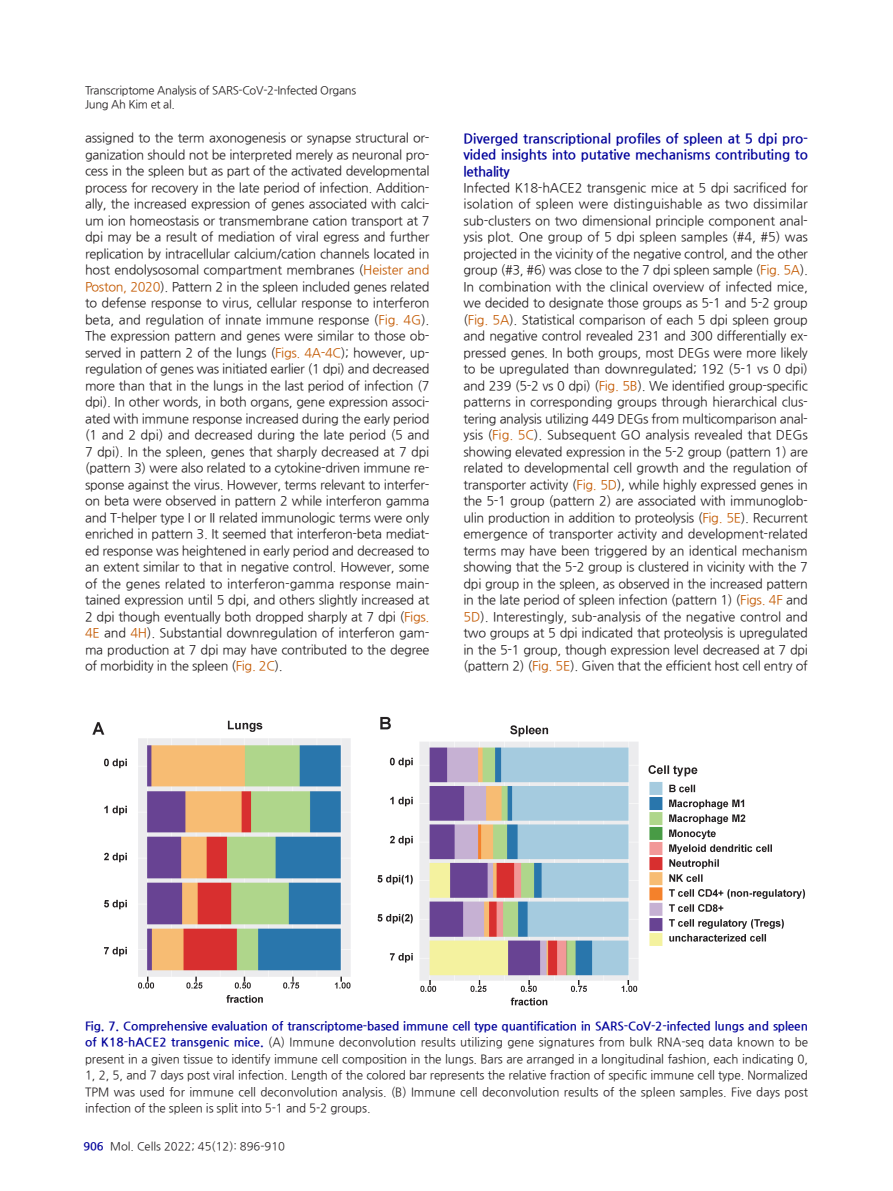
<style>
.page{position:relative;width:893px;height:1191px;background:#fff}
.page>*{position:absolute;margin:0;border:0;box-sizing:border-box;transform-origin:0 0}
._1__제목_2nd{font:700 13.5px/16.5px "Nanum Gothic";letter-spacing:-.01em;color:#00009a;text-align:justify}
.본문{font:12.75px/16.5px "Nanum Gothic";letter-spacing:-.025em;color:#231f20;text-align:justify}
.그림설명{font:12px/16.5px "Nanum Gothic";letter-spacing:-.01em;color:#231f20;text-align:justify}
.t1{font:11.25px/13.5px "Nanum Gothic";letter-spacing:-.025em;color:#231f20}
.t2{font:11.25px "Nanum Gothic";color:#221e1f}
.s1{color:#c35900}
.s2{font-weight:700;color:#00009a}
</style>
<div class="page">
<img style="left:92px;top:716px;width:713px;height:290px">
<p class="t1" style="left:85px;top:84px;width:273px">Transcriptome Analysis of SARS-CoV-2-Infected Organs<br>Jung Ah Kim et al.</p>
<p class="본문" style="left:85px;top:130px;width:346px">assigned to the term axonogenesis or synapse structural or&shy;ganization should not be interpreted merely as neuronal pro&shy;cess in the spleen but as part of the activated developmental process for recovery in the late period of infection. Addition&shy;ally, the increased expression of genes associated with calci&shy;um ion homeostasis or transmembrane cation transport at 7 dpi may be a result of mediation of viral egress and further replication by intracellular calcium/cation channels located in host endolysosomal compartment membranes (<span class="s1">Heister and Poston, 2020</span>). Pattern 2 in the spleen included genes related to defense response to virus, cellular response to interferon beta, and regulation of innate immune response (<span class="s1">Fig. 4G</span>).<br>The expression pattern and genes were similar to those ob&shy;served in pattern 2 of the lungs (<span class="s1">Figs. 4A-4C</span>); however, up&shy;regulation of genes was initiated earlier (1 dpi) and decreased more than that in the lungs in the last period of infection (7 dpi). In other words, in both organs, gene expression associ&shy;ated with immune response increased during the early period (1 and 2 dpi) and decreased during the late period (5 and 7 dpi). In the spleen, genes that sharply decreased at 7 dpi (pattern 3) were also related to a cytokine-driven immune re&shy;sponse against the virus. However, terms relevant to interfer&shy;on beta were observed in pattern 2 while interferon gamma and T-helper type I or II related immunologic terms were only enriched in pattern 3. It seemed that interferon-beta mediat&shy;ed response was heightened in early period and decreased to an extent similar to that in negative control. However, some of the genes related to interferon-gamma response main&shy;tained expression until 5 dpi, and others slightly increased at 2 dpi though eventually both dropped sharply at 7 dpi (<span class="s1">Figs.<br>4E</span> and <span class="s1">4H</span>). Substantial downregulation of interferon gam&shy;ma production at 7 dpi may have contributed to the degree of morbidity in the spleen (<span class="s1">Fig. 2C</span>).</p>
<p class="_1__제목_2nd" style="left:463px;top:130px;width:346px">Diverged transcriptional profiles of spleen at 5 dpi pro&shy;vided insights into putative mechanisms contributing to lethality</p>
<p class="본문" style="left:463px;top:179px;width:346px">Infected K18-hACE2 transgenic mice at 5 dpi sacrificed for isolation of spleen were distinguishable as two dissimilar sub-clusters on two dimensional principle component anal&shy;ysis plot. One group of 5 dpi spleen samples (#4, #5) was projected in the vicinity of the negative control, and the other group (#3, #6) was close to the 7 dpi spleen sample (<span class="s1">Fig. 5A</span>).<br>In combination with the clinical overview of infected mice, we decided to designate those groups as 5-1 and 5-2 group (<span class="s1">Fig. 5A</span>). Statistical comparison of each 5 dpi spleen group and negative control revealed 231 and 300 differentially ex&shy;pressed genes. In both groups, most DEGs were more likely to be upregulated than downregulated; 192 (5-1 vs 0 dpi) and 239 (5-2 vs 0 dpi) (<span class="s1">Fig. 5B</span>). We identified group-specific patterns in corresponding groups through hierarchical clus&shy;tering analysis utilizing 449 DEGs from multicomparison anal&shy;ysis (<span class="s1">Fig. 5C</span>). Subsequent GO analysis revealed that DEGs showing elevated expression in the 5-2 group (pattern 1) are related to developmental cell growth and the regulation of transporter activity (<span class="s1">Fig. 5D</span>), while highly expressed genes in the 5-1 group (pattern 2) are associated with immunoglob&shy;ulin production in addition to proteolysis (<span class="s1">Fig. 5E</span>). Recurrent emergence of transporter activity and development-related terms may have been triggered by an identical mechanism showing that the 5-2 group is clustered in vicinity with the 7 dpi group in the spleen, as observed in the increased pattern in the late period of spleen infection (pattern 1) (<span class="s1">Figs. 4F</span> and <span class="s1">5D</span>). Interestingly, sub-analysis of the negative control and two groups at 5 dpi indicated that proteolysis is upregulated in the 5-1 group, though expression level decreased at 7 dpi (pattern 2) (<span class="s1">Fig. 5E</span>). Given that the efficient host cell entry of</p>
<p class="그림설명" style="left:85px;top:1017px;width:725px"><span class="s2">Fig. 7. Comprehensive evaluation of transcriptome-based immune cell type quantification in SARS-CoV-2-infected lungs and spleen of K18-hACE2 transgenic mice.</span> (A) Immune deconvolution results utilizing gene signatures from bulk RNA-seq data known to be present in a given tissue to identify immune cell composition in the lungs. Bars are arranged in a longitudinal fashion, each indicating 0, 1, 2, 5, and 7 days post viral infection. Length of the colored bar represents the relative fraction of specific immune cell type. Normalized TPM was used for immune cell deconvolution analysis. (B) Immune cell deconvolution results of the spleen samples. Five days post infection of the spleen is split into 5-1 and 5-2 groups.</p>
<p class="t2" style="left:83px;top:1140px;width:203px"><span class="s2">906</span> Mol. Cells 2022; 45(12): 896-910</p>
</div>
